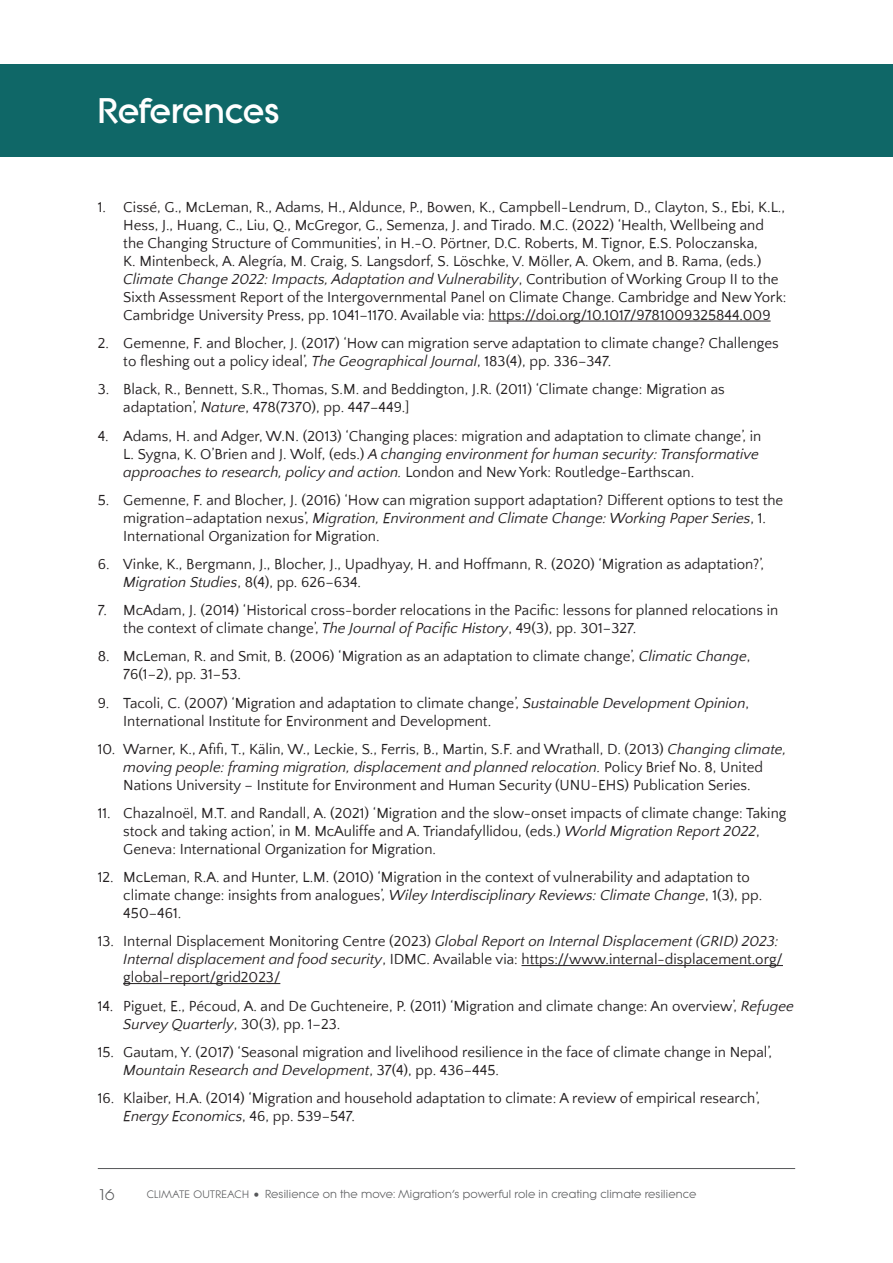
<style>
.page{position:relative;width:893px;height:1263px;background:#fff}
.page>*{position:absolute;margin:0;border:0;box-sizing:border-box;transform-origin:0 0}
.t1{font:800 34.5px "Litera Serial";color:#fff}
.t2{font:15px/18px "Quattrocento Sans";color:#231f20}
.t3{font:15px "Litera Serial";color:#57585a}
.t4{font:11.25px "Litera Serial";letter-spacing:.015em;color:#57585a}
.s1{font-style:italic}
.s2{font-size:10.5px}
.s3{font-family:"Minion Pro";font-weight:700;font-size:15px}
</style>
<div class="page">
<hr style="left:98px;top:1168px;width:697px;height:1px;background:#57585a">
<hr style="left:489px;top:321px;width:282px;height:1px;background:#231f20">
<hr style="left:521px;top:965px;width:262px;height:1px;background:#231f20">
<hr style="left:123px;top:983px;width:157px;height:1px;background:#231f20">
<div style="left:0;top:64px;width:893px;height:93px;background:#0f6767"></div>
<h1 class="t1" style="left:98px;top:90px;width:183px">References</h1>
<p class="t2" style="left:123px;top:199px;width:665px;text-indent:-26px">1. Cissé, G., McLeman, R., Adams, H., Aldunce, P., Bowen, K., Campbell-Lendrum, D., Clayton, S., Ebi, K.L., Hess, J., Huang, C., Liu, Q., McGregor, G., Semenza, J. and Tirado. M.C. (2022) ‘Health, Wellbeing and the Changing Structure of Communities’, in H.-O. Pörtner, D.C. Roberts, M. Tignor, E.S. Poloczanska,<br>K. Mintenbeck, A. Alegría, M. Craig, S. Langsdorf, S. Löschke, V. Möller, A. Okem, and B. Rama, (eds.)<br><span class="s1">Climate Change 2022: Impacts, Adaptation and Vulnerability</span>, Contribution of Working Group II to the Sixth Assessment Report of the Intergovernmental Panel on Climate Change. Cambridge and New York:<br>Cambridge University Press, pp. 1041–1170. Available via: https://doi.org/10.1017/9781009325844.009</p>
<p class="t2" style="left:123px;top:335px;width:657px;text-indent:-26px">2. Gemenne, F. and Blocher, J. (2017) ‘How can migration serve adaptation to climate change? Challenges to fleshing out a policy ideal’, <span class="s1">The Geographical Journal</span>, 183(4), pp. 336–347.</p>
<p class="t2" style="left:123px;top:381px;width:603px;text-indent:-26px">3. Black, R., Bennett, S.R., Thomas, S.M. and Beddington, J.R. (2011) ‘Climate change: Migration as adaptation’, <span class="s1">Nature</span>, 478(7370), pp. 447–449.]</p>
<p class="t2" style="left:123px;top:427px;width:640px;text-indent:-26px">4. Adams, H. and Adger, W.N. (2013) ‘Changing places: migration and adaptation to climate change’, in<br>L. Sygna, K. O’Brien and J. Wolf, (eds.) <span class="s1">A changing environment for human security: Transformative approaches to research, policy and action.</span> London and New York: Routledge-Earthscan.</p>
<p class="t2" style="left:123px;top:491px;width:661px;text-indent:-26px">5. Gemenne, F. and Blocher, J. (2016) ‘How can migration support adaptation? Different options to test the migration–adaptation nexus’, <span class="s1">Migration, Environment and Climate Change: Working Paper Series</span>, 1.<br>International Organization for Migration.</p>
<p class="t2" style="left:123px;top:556px;width:642px;text-indent:-26px">6. Vinke, K., Bergmann, J., Blocher, J., Upadhyay, H. and Hoffmann, R. (2020) ‘Migration as adaptation?’,<br><span class="s1">Migration Studies</span>, 8(4), pp. 626–634.</p>
<p class="t2" style="left:123px;top:602px;width:656px;text-indent:-26px">7. McAdam, J. (2014) ‘Historical cross-border relocations in the Pacific: lessons for planned relocations in the context of climate change’, <span class="s1">The Journal of Pacific History</span>, 49(3), pp. 301–327.</p>
<p class="t2" style="left:123px;top:648px;width:629px;text-indent:-26px">8. McLeman, R. and Smit, B. (2006) ‘Migration as an adaptation to climate change’, <span class="s1">Climatic Change</span>,<br>76(1–2), pp. 31–53.</p>
<p class="t2" style="left:123px;top:694px;width:627px;text-indent:-26px">9. Tacoli, C. (2007) ‘Migration and adaptation to climate change’, <span class="s1">Sustainable Development Opinion</span>,<br>International Institute for Environment and Development.</p>
<p class="t2" style="left:123px;top:740px;width:664px;text-indent:-26px">10. Warner, K., Afifi, T., Kälin, W., Leckie, S., Ferris, B., Martin, S.F. and Wrathall, D. (2013) <span class="s1">Changing climate, moving people: framing migration, displacement and planned relocation.</span> Policy Brief No. 8, United<br>Nations University – Institute for Environment and Human Security (UNU-EHS) Publication Series.</p>
<p class="t2" style="left:123px;top:805px;width:665px;text-indent:-26px">11. Chazalnoël, M.T. and Randall, A. (2021) ‘Migration and the slow-onset impacts of climate change: Taking stock and taking action’, in M. McAuliffe and A. Triandafyllidou, (eds.) <span class="s1">World Migration Report 2022</span>,<br>Geneva: International Organization for Migration.</p>
<p class="t2" style="left:123px;top:869px;width:640px;text-indent:-26px">12. McLeman, R.A. and Hunter, L.M. (2010) ‘Migration in the context of vulnerability and adaptation to climate change: insights from analogues’, <span class="s1">Wiley Interdisciplinary Reviews: Climate Change</span>, 1(3), pp.<br>450–461.</p>
<p class="t2" style="left:123px;top:933px;width:661px;text-indent:-26px">13. Internal Displacement Monitoring Centre (2023) <span class="s1">Global Report on Internal Displacement (GRID) 2023:<br>Internal displacement and food security</span>, IDMC. Available via: https://www.internal-displacement.org/ global-report/grid2023/</p>
<p class="t2" style="left:123px;top:997px;width:672px;text-indent:-26px">14. Piguet, E., Pécoud, A. and De Guchteneire, P. (2011) ‘Migration and climate change: An overview’, <span class="s1">Refugee<br>Survey Quarterly</span>, 30(3), pp. 1–23.</p>
<p class="t2" style="left:123px;top:1043px;width:650px;text-indent:-26px">15. Gautam, Y. (2017) ‘Seasonal migration and livelihood resilience in the face of climate change in Nepal’,<br><span class="s1">Mountain Research and Development</span>, 37(4), pp. 436–445.</p>
<p class="t2" style="left:123px;top:1090px;width:638px;text-indent:-26px">16. Klaiber, H.A. (2014) ‘Migration and household adaptation to climate: A review of empirical research’,<br><span class="s1">Energy Economics</span>, 46, pp. 539–547.</p>
<p class="t3" style="left:98px;top:1186px;width:17px">16</p>
<p class="t4" style="left:147px;top:1188px;width:551px"><span class="s2">CLIMATE OUTREACH</span> <span class="s3">•</span> Resilience on the move: Migration’s powerful role in creating climate resilience</p>
</div>
